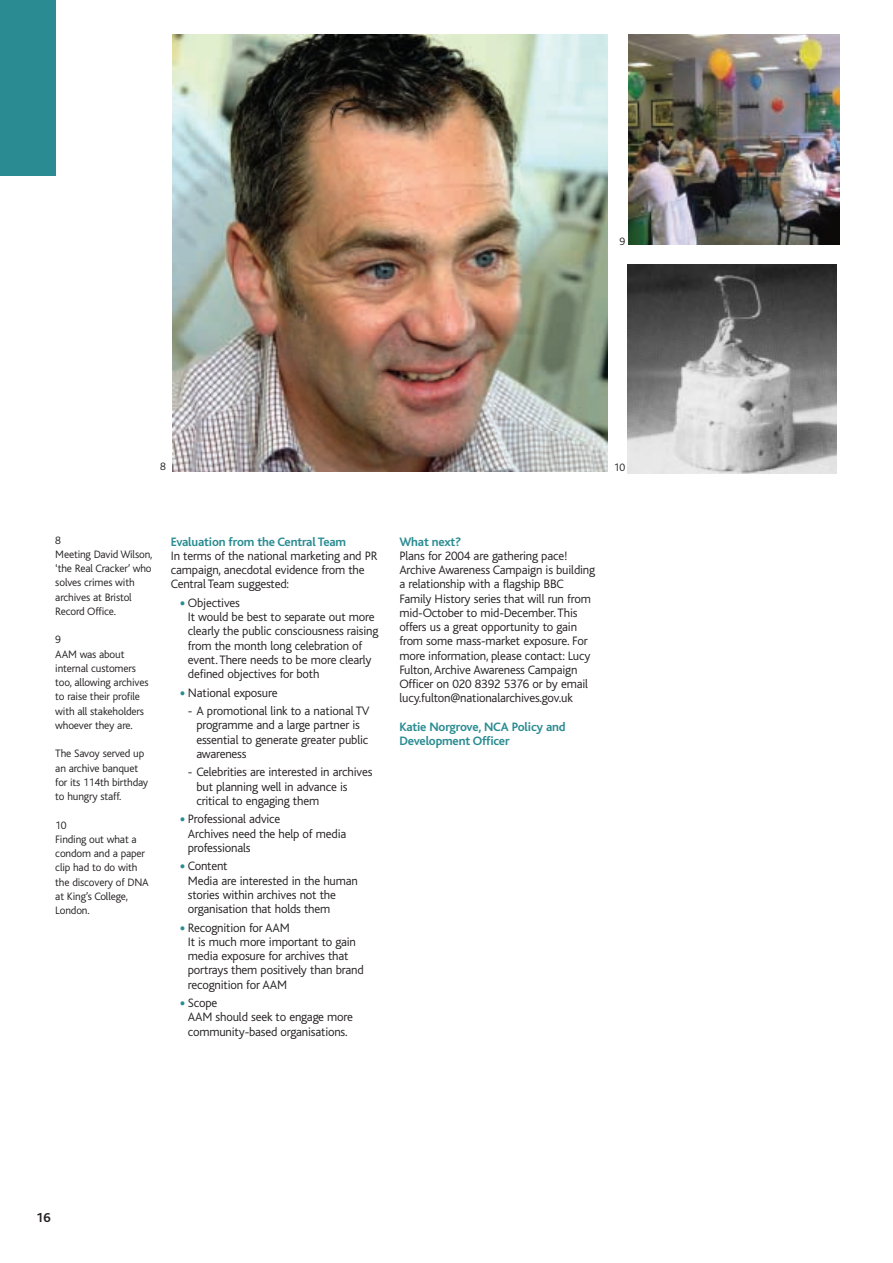
<style>
.page{position:relative;width:893px;height:1263px;background:#fff}
.page>*{position:absolute;margin:0;border:0;box-sizing:border-box;transform-origin:0 0}
.t1{font:700 13.5px "Bliss";color:#231f20}
.t2{font:300 12.75px/14.2px "Bliss";letter-spacing:-.015em;color:#231f20}
.t3{font:700 12.75px/14.2px "Bliss";letter-spacing:-.015em;color:#2a8c92}
.t4{font:300 11.25px/14.2px "Bliss";letter-spacing:-.015em;color:#231f20}
.s1{font-size:21px;color:#2a8c92}
</style>
<div class="page">
<div style="left:0;top:0;width:55px;height:175px;background:#2a8c92"></div>
<img style="left:173px;top:35px;width:434px;height:437px">
<img style="left:627px;top:264px;width:209px;height:209px">
<img style="left:628px;top:34px;width:211px;height:211px">
<p class="t4" style="left:619px;top:235px;width:7px">9</p>
<p class="t4" style="left:160px;top:460px;width:7px">8</p>
<p class="t4" style="left:614px;top:461px;width:13px">10</p>
<p class="t4" style="left:55px;top:534px;width:99px">8<br>Meeting David Wilson, ‘the Real Cracker’ who solves crimes with archives at Bristol<br>Record Office.</p>
<p class="t4" style="left:55px;top:634px;width:95px">9<br>AAM was about internal customers too, allowing archives to raise their profile with all stakeholders whoever they are.</p>
<p class="t4" style="left:55px;top:748px;width:95px">The Savoy served up an archive banquet for its 114th birthday to hungry staff.</p>
<p class="t4" style="left:55px;top:819px;width:95px">10<br>Finding out what a condom and a paper clip had to do with the discovery of DNA at King’s College,<br>London.</p>
<p class="t3" style="left:171px;top:535px;width:177px">Evaluation from the Central Team</p>
<p class="t2" style="left:171px;top:550px;width:208px">In terms of the national marketing and PR campaign, anecdotal evidence from the<br>Central Team suggested:</p>
<p class="t2" style="left:188px;top:597px;width:192px;text-indent:-9px"><span class="s1">•</span> Objectives<br>It would be best to separate out more clearly the public consciousness raising from the month long celebration of event.There needs to be more clearly defined objectives for both</p>
<p class="t2" style="left:179px;top:686px;width:100px"><span class="s1">•</span> National exposure</p>
<p class="t2" style="left:196px;top:705px;width:175px;text-indent:-9px">- A promotional link to a national TV programme and a large partner is essential to generate greater public awareness</p>
<p class="t2" style="left:196px;top:766px;width:177px;text-indent:-9px">- Celebrities are interested in archives but planning well in advance is critical to engaging them</p>
<p class="t2" style="left:188px;top:813px;width:160px;text-indent:-9px"><span class="s1">•</span> Professional advice<br>Archives need the help of media professionals</p>
<p class="t2" style="left:188px;top:860px;width:171px;text-indent:-9px"><span class="s1">•</span> Content<br>Media are interested in the human stories within archives not the organisation that holds them</p>
<p class="t2" style="left:188px;top:921px;width:177px;text-indent:-9px"><span class="s1">•</span> Recognition for AAM<br>It is much more important to gain media exposure for archives that portrays them positively than brand recognition for AAM</p>
<p class="t2" style="left:188px;top:997px;width:167px;text-indent:-9px"><span class="s1">•</span> Scope<br>AAM should seek to engage more community-based organisations.</p>
<p class="t3" style="left:399px;top:535px;width:63px">What next?</p>
<p class="t2" style="left:399px;top:550px;width:197px">Plans for 2004 are gathering pace!<br>Archive Awareness Campaign is building a relationship with a flagship BBC Family History series that will run from mid-October to mid-December.This offers us a great opportunity to gain from some mass-market exposure. For more information, please contact: Lucy Fulton, Archive Awareness Campaign Officer on 020 8392 5376 or by email lucy.fulton@nationalarchives.gov.uk</p>
<p class="t3" style="left:399px;top:721px;width:168px">Katie Norgrove, NCA Policy and<br>Development Officer</p>
<p class="t1" style="left:36px;top:1212px;width:16px">16</p>
</div>
